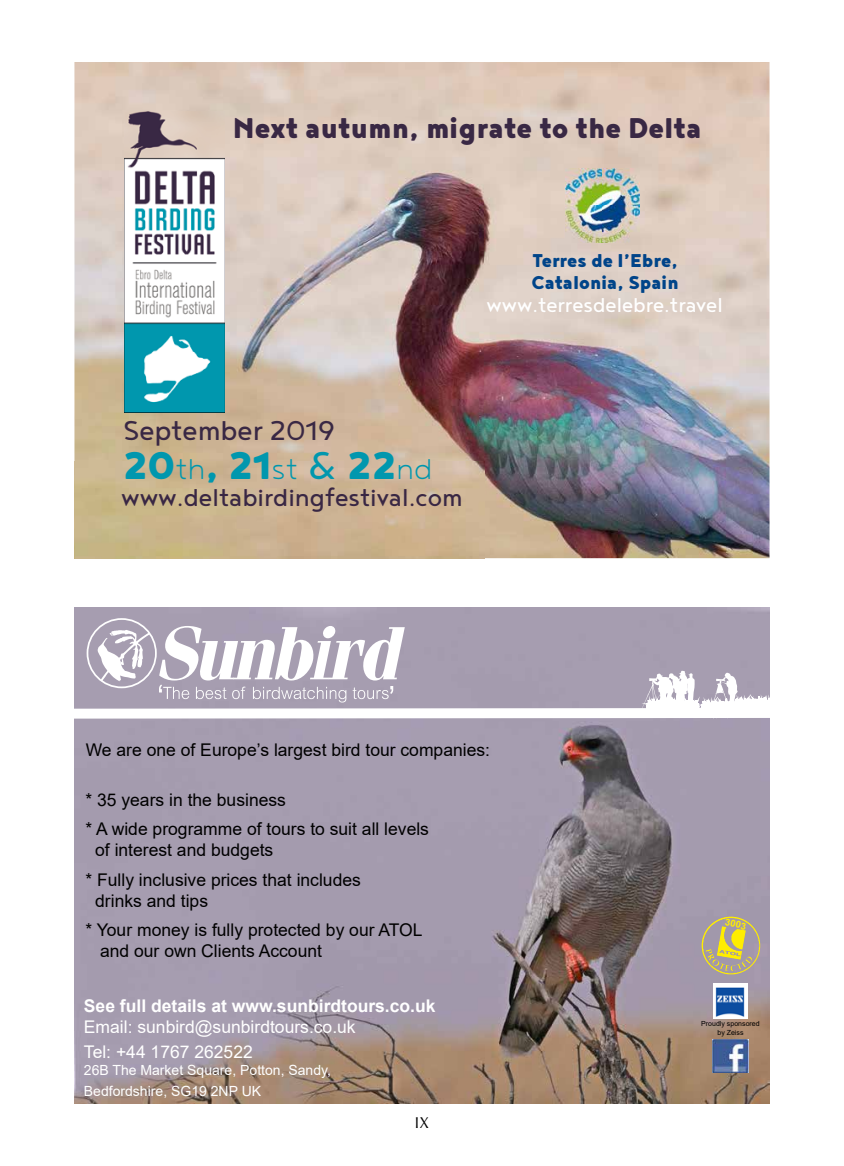
<style>
.page{position:relative;width:844px;height:1166px;background:#fff}
.page>*{position:absolute;margin:0;border:0;box-sizing:border-box;transform-origin:0 0}
.t1{font:900 47.25px "Noyh";color:#0097ae}
.t2{font:900 35px "Noyh";color:#392844}
.t3{font:33.25px "Noyh";color:#392844}
.t4{font:29.75px "Noyh";color:#392744}
.t5{font:24.5px "Noyh";color:#fff}
.t6{font:900 22.75px/22.8px "Noyh";color:#004489}
.t7{font:17.5px/29.4px "Arial";color:#000}
.t8{font:700 17.5px/21px "Arial";color:#fff}
.t9{font:17.5px "Arial";color:#fff}
.t10{font:15.75px "Optima";color:#000}
.t11{font:14px/21px "Arial";color:#fff}
.t12{font:700 9.62px "Arial";color:#ffed00}
.t13{font:7px/8.4px "Arial";color:#000;text-align:center}
.s1{font-weight:300;font-size:35px}
.s2{font-weight:400}
</style>
<div class="page">
<img style="left:74px;top:62px;width:695px;height:496px">
<img style="left:565px;top:169px;width:74px;height:74px">
<img style="left:124px;top:112px;width:101px;height:300px">
<img style="left:74px;top:848px;width:695px;height:256px">
<svg style="left:74px;top:608px;width:695px;height:240px;background:#aba3b4"></svg>
<img style="left:702px;top:916px;width:27px;height:24px">
<img style="left:712px;top:1039px;width:36px;height:34px">
<img style="left:713px;top:984px;width:34px;height:34px">
<p class="t2" style="left:233px;top:107px;width:470px">Next autumn, migrate to the Delta</p>
<p class="t6" style="left:531px;top:248px;width:149px">Terres de l’Ebre,<br>Catalonia, Spain</p>
<p class="t5" style="left:486px;top:291px;width:238px">www.terresdelebre.travel</p>
<p class="t3" style="left:123px;top:412px;width:213px">September 2019</p>
<p class="t1" style="left:123px;top:437px;width:311px">20<span class="s1">th</span>, 21<span class="s1">st</span> <span class="s2">&amp;</span> 22<span class="s1">nd</span></p>
<p class="t4" style="left:121px;top:481px;width:343px">www.deltabirdingfestival.com</p>
<p class="t7" style="left:86px;top:734px;width:406px">We are one of Europe’s largest bird tour companies:</p>
<p class="t7" style="left:85px;top:785px;width:345px">* 35 years in the business<br>* A wide programme of tours to suit all levels</p>
<p class="t7" style="left:85px;top:835px;width:277px;text-indent:10px">of interest and budgets<br>* Fully inclusive prices that includes</p>
<p class="t7" style="left:85px;top:886px;width:338px;text-indent:10px">drinks and tips<br>* Your money is fully protected by our ATOL</p>
<p class="t7" style="left:100px;top:936px;width:223px">and our own Clients Account</p>
<p class="t8" style="left:84px;top:996px;width:353px">See full details at www.sunbirdtours.co.uk<br><span class="s2">Email: sunbird@sunbirdtours.co.uk</span></p>
<p class="t9" style="left:84px;top:1040px;width:170px">Tel: +44 1767 262522</p>
<p class="t11" style="left:84px;top:1060px;width:248px">26B The Market Square, Potton, Sandy,<br>Bedfordshire, SG19 2NP UK</p>
<p class="t10" style="left:415px;top:1114px;width:16px">IX</p>
<p class="t12" style="left:726px;top:915px;width:23px;rotate:12deg">3003</p>
<p class="t13" style="left:701px;top:1019px;width:60px">Proudly sponsored by Zeiss</p>
</div>
